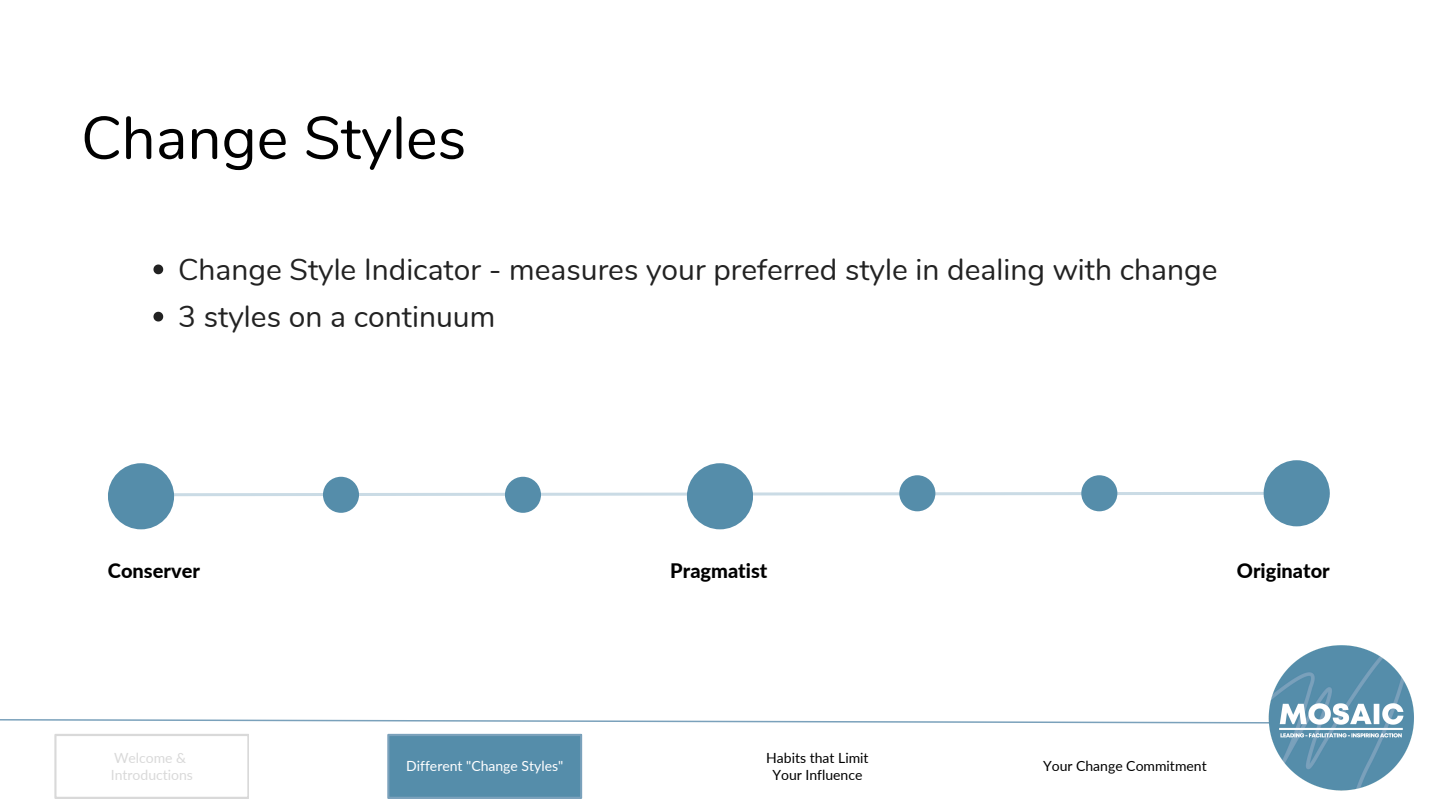
<style>
.page{position:relative;width:1440px;height:810px;background:#fff}
.page>*{position:absolute;margin:0;border:0;box-sizing:border-box;transform-origin:0 0}
.t1{font:60px "Nunito";color:#000}
.t2{font:30px "Nunito";color:#222}
.t3{font:800 20px "Lato";color:#000}
.t4{font:14px "Lato";color:#000}
.t5{font:14px "Lato";color:#fff}
.t6{font:14px "Lato";color:#d9d9d9}
</style>
<div class="page">
<svg style="left:0;top:719px;width:1263px;height:5px"></svg>
<img style="left:1263px;top:645px;width:151px;height:146px">
<svg style="left:174px;top:490px;width:1090px;height:8px"></svg>
<div style="left:687px;top:463px;width:66px;height:66px;background:#558daa;border-radius:50%"></div>
<svg style="left:153px;top:265px;width:10px;height:9px"></svg>
<svg style="left:153px;top:312px;width:10px;height:10px"></svg>
<div style="left:1264px;top:460px;width:66px;height:66px;background:#558daa;border-radius:50%"></div>
<div style="left:108px;top:463px;width:66px;height:66px;background:#558daa;border-radius:50%"></div>
<div style="left:323px;top:477px;width:36px;height:36px;background:#558daa;border-radius:50%"></div>
<div style="left:505px;top:477px;width:36px;height:36px;background:#558daa;border-radius:50%"></div>
<div style="left:899px;top:475px;width:36px;height:36px;background:#558daa;border-radius:50%"></div>
<div style="left:1081px;top:475px;width:36px;height:36px;background:#558daa;border-radius:50%"></div>
<svg style="left:54px;top:734px;width:195px;height:65px"></svg>
<svg style="left:387px;top:734px;width:195px;height:65px;background:#588fab"></svg>
<p class="t1" style="left:81px;top:98px;width:387px">Change Styles</p>
<p class="t2" style="left:178px;top:249px;width:1041px">Change Style Indicator - measures your preferred style in dealing with change</p>
<p class="t2" style="left:178px;top:296px;width:319px">3 styles on a continuum</p>
<p class="t3" style="left:108px;top:558px;width:94px">Conserver</p>
<p class="t3" style="left:670px;top:558px;width:99px">Pragmatist</p>
<p class="t3" style="left:1237px;top:558px;width:94px">Originator</p>
<p class="t6" style="left:114px;top:749px;width:74px">Welcome &amp;</p>
<p class="t6" style="left:111px;top:766px;width:84px">Introductions</p>
<p class="t5" style="left:406px;top:758px;width:159px">Different "Change Styles"</p>
<p class="t4" style="left:766px;top:749px;width:104px">Habits that Limit</p>
<p class="t4" style="left:772px;top:766px;width:92px">Your Influence</p>
<p class="t4" style="left:1043px;top:758px;width:165px">Your Change Commitment</p>
</div>
